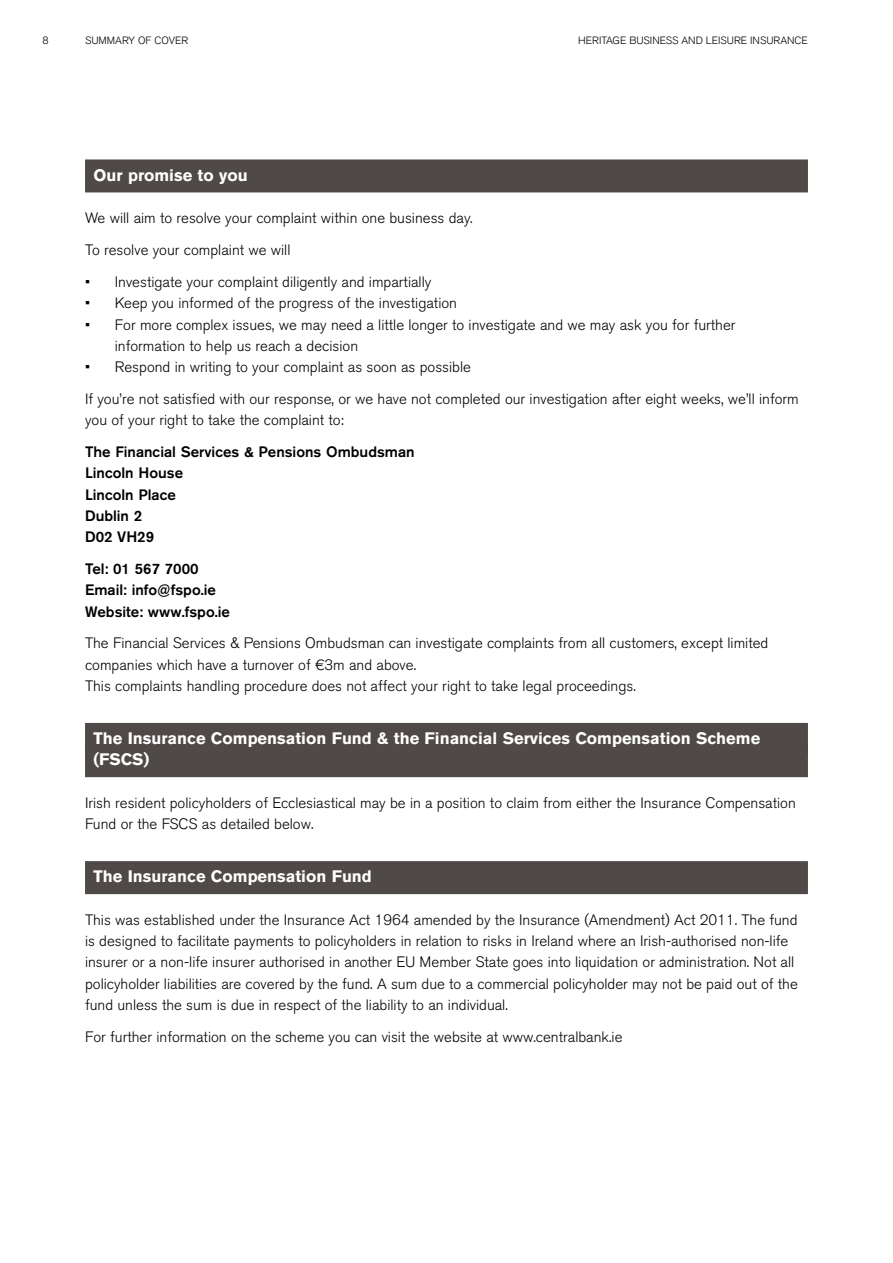
<style>
.page{position:relative;width:893px;height:1263px;background:#fff}
.page>*{position:absolute;margin:0;border:0;box-sizing:border-box;transform-origin:0 0}
.t1{font:700 16.5px/21.3px "Akzidenz Grotesk BQ";color:#fff}
.t2{font:300 15px/21.3px "Akzidenz Grotesk BQ";color:#000}
.t3{font:500 15px/21.3px "Akzidenz Grotesk BQ";color:#000}
.t4{font:300 10.5px "Akzidenz Grotesk BQ";color:#000}
</style>
<div class="page">
<div style="left:85px;top:159px;width:723px;height:33px;background:#4f4a47"></div>
<div style="left:85px;top:723px;width:723px;height:33px;background:#4f4a47"></div>
<div style="left:85px;top:744px;width:723px;height:33px;background:#4f4a47"></div>
<div style="left:85px;top:861px;width:723px;height:33px;background:#4f4a47"></div>
<p class="t4" style="left:43px;top:34px;width:8px">8</p>
<p class="t4" style="left:85px;top:34px;width:105px">SUMMARY OF COVER</p>
<p class="t4" style="left:578px;top:34px;width:231px">HERITAGE BUSINESS AND LEISURE INSURANCE</p>
<p class="t1" style="left:94px;top:164px;width:156px">Our promise to you</p>
<p class="t2" style="left:85px;top:202px;width:389px;line-height:32px">We will aim to resolve your complaint within one business day.<br>To resolve your complaint we will</p>
<p class="t2" style="left:85px;top:271px;width:348px">• Investigate your complaint diligently and impartially</p>
<p class="t2" style="left:85px;top:293px;width:374px">• Keep you informed of the progress of the investigation</p>
<p class="t2" style="left:115px;top:314px;width:622px;text-indent:-30px">• For more complex issues, we may need a little longer to investigate and we may ask you for further information to help us reach a decision</p>
<p class="t2" style="left:85px;top:351px;width:715px;line-height:32px">• Respond in writing to your complaint as soon as possible<br>If you’re not satisfied with our response, or we have not completed our investigation after eight weeks, we’ll inform</p>
<p class="t2" style="left:85px;top:410px;width:260px">you of your right to take the complaint to:</p>
<p class="t3" style="left:85px;top:441px;width:331px">The Financial Services &amp; Pensions Ombudsman<br>Lincoln House<br>Lincoln Place<br>Dublin 2<br>D02 VH29</p>
<p class="t3" style="left:85px;top:558px;width:147px">Tel: 01 567 7000<br>Email: info@fspo.ie<br>Website: www.fspo.ie</p>
<p class="t2" style="left:85px;top:633px;width:685px">The Financial Services &amp; Pensions Ombudsman can investigate complaints from all customers, except limited companies which have a turnover of €3m and above.<br>This complaints handling procedure does not affect your right to take legal proceedings.</p>
<p class="t1" style="left:94px;top:728px;width:668px">The Insurance Compensation Fund &amp; the Financial Services Compensation Scheme (FSCS)</p>
<p class="t2" style="left:85px;top:792px;width:712px">Irish resident policyholders of Ecclesiastical may be in a position to claim from either the Insurance Compensation<br>Fund or the FSCS as detailed below.</p>
<p class="t1" style="left:94px;top:866px;width:280px">The Insurance Compensation Fund</p>
<p class="t2" style="left:85px;top:909px;width:714px">This was established under the Insurance Act 1964 amended by the Insurance (Amendment) Act 2011. The fund is designed to facilitate payments to policyholders in relation to risks in Ireland where an Irish-authorised non-life insurer or a non-life insurer authorised in another EU Member State goes into liquidation or administration. Not all policyholder liabilities are covered by the fund. A sum due to a commercial policyholder may not be paid out of the fund unless the sum is due in respect of the liability to an individual.</p>
<p class="t2" style="left:85px;top:1026px;width:539px">For further information on the scheme you can visit the website at www.centralbank.ie</p>
</div>
